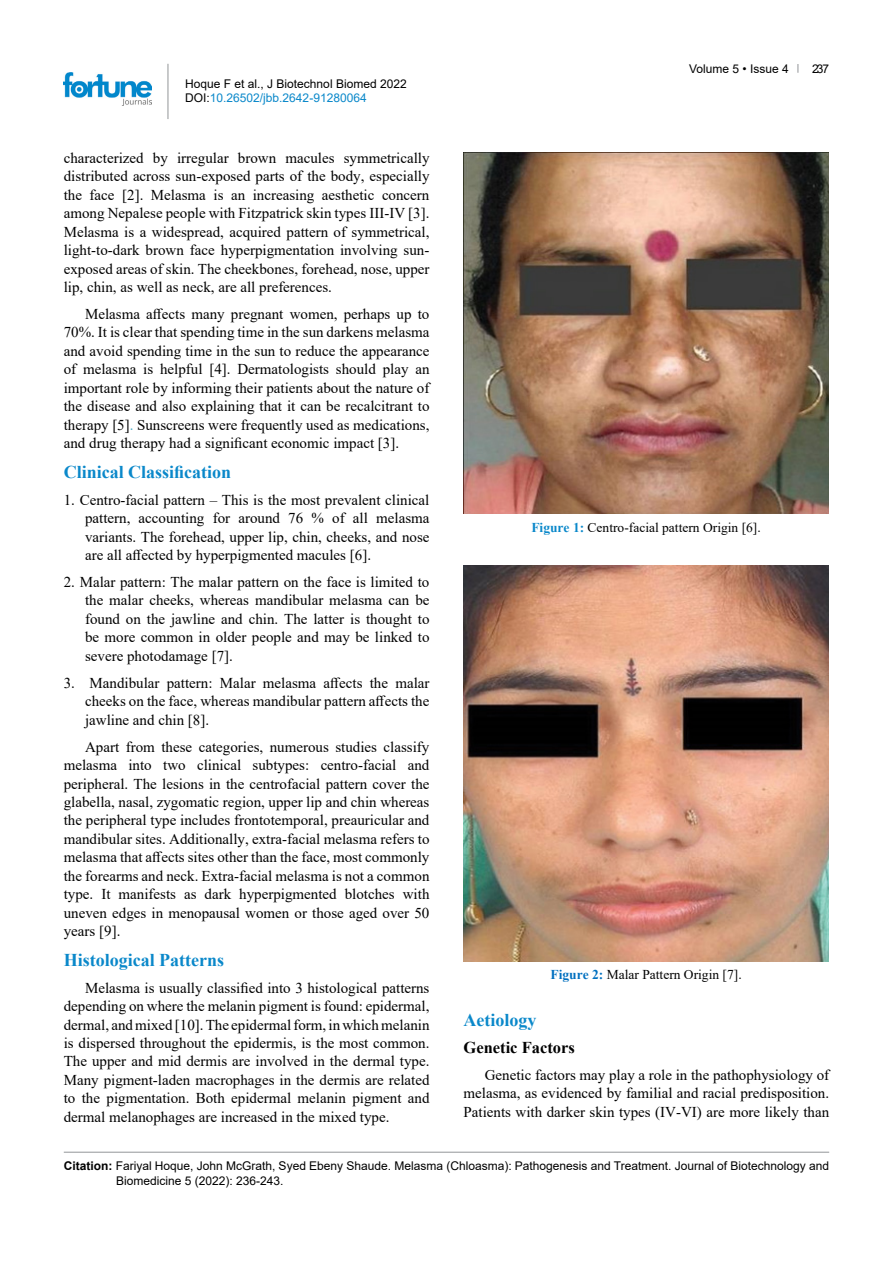
<style>
.page{position:relative;width:893px;height:1263px;background:#fff}
.page>*{position:absolute;margin:0;border:0;box-sizing:border-box;transform-origin:0 0}
.t1{font:700 18px "Times New Roman";color:#0a88ca}
.t2{font:700 16.5px "Times New Roman";color:#000}
.t3{font:15px/18.5px "Times New Roman";color:#000;text-align:justify}
.t4{font:13.5px "Times New Roman";color:#000}
.t5{font:12px/14.4px "Arial";color:#000}
.s1{color:#0a88ca}
.s2{color:#4bacc6}
.s3{font-style:inherit}
.s4{font-weight:700;color:#0a88ca}
.s5{font-weight:700;color:#0070c0}
.s6{font-weight:700}
</style>
<div class="page">
<hr style="left:168px;top:64px;width:1px;height:55px;background:#939598">
<img style="left:64px;top:72px;width:88px;height:33px">
<hr style="left:64px;top:1152px;width:765px;height:1px;background:#939598">
<img style="left:463px;top:152px;width:366px;height:362px">
<img style="left:463px;top:566px;width:366px;height:395px">
<p class="t5" style="left:185px;top:76px;width:223px">Hoque F et al., J Biotechnol Biomed 2022<br>DOI:<span class="s1">10.26502/jbb.2642-91280064</span></p>
<p class="t3" style="left:64px;top:148px;width:367px">characterized by irregular brown macules symmetrically distributed across sun-exposed parts of the body, especially the face [2]. Melasma is an increasing aesthetic concern among Nepalese people with Fitzpatrick skin types III-IV [3].<br>Melasma is a widespread, acquired pattern of symmetrical, light-to-dark brown face hyperpigmentation involving sun&shy;exposed areas of skin. The cheekbones, forehead, nose, upper lip, chin, as well as neck, are all preferences.</p>
<p class="t3" style="left:64px;top:304px;width:367px;text-indent:21px">Melasma affects many pregnant women, perhaps up to 70%. It is clear that spending time in the sun darkens melasma and avoid spending time in the sun to reduce the appearance of melasma is helpful [4]. Dermatologists should play an important role by informing their patients about the nature of the disease and also explaining that it can be recalcitrant to therapy [5]<span class="s2">.</span> Sunscreens were frequently used as medications, and drug therapy had a significant economic impact [3].</p>
<p class="t1" style="left:64px;top:459px;width:169px">Clinical Classification</p>
<p class="t3" style="left:85px;top:490px;width:346px;text-indent:-21px">1. Centro-facial pattern – This is the most prevalent clinical pattern, accounting for around 76 % of all melasma variants. The forehead, upper lip, chin, cheeks, and nose are all affected by hyperpigmented macules [6].</p>
<p class="t3" style="left:85px;top:572px;width:346px;text-indent:-21px">2. Malar pattern: The malar pattern on the face is limited to the malar cheeks, whereas mandibular melasma can be found on the jawline and chin. The latter is thought to be more common in older people and may be linked to severe photodamage [7].</p>
<p class="t3" style="left:85px;top:673px;width:346px;text-indent:-21px">3. Mandibular pattern: Malar melasma affects the malar cheeks on the face, whereas mandibular pattern affects the jawline and chin [8].</p>
<p class="t3" style="left:64px;top:737px;width:367px;text-indent:21px">Apart from these categories, numerous studies classify melasma into two clinical subtypes: centro-facial and peripheral. The lesions in the centrofacial pattern cover the glabella, nasal, zygomatic region, upper lip and chin whereas the peripheral type includes frontotemporal, preauricular and mandibular sites. Additionally, extra-facial melasma refers to melasma that affects sites other than the face, most commonly the forearms and neck. Extra-facial melasma is not a common type. It manifests as dark hyperpigmented blotches with uneven edges in menopausal women or those aged over 50 years [9].</p>
<p class="t1" style="left:64px;top:947px;width:162px">Histological Patterns</p>
<p class="t3" style="left:64px;top:978px;width:367px;text-indent:21px">Melasma is usually classified into 3 histological patterns depending on where the melanin pigment is found: epidermal, dermal, and mixed [10]. The epidermal form, in which melanin is dispersed throughout the epidermis, is the most common.<br>The upper and mid dermis are involved in the dermal type.<br>Many pigment-laden macrophages in the dermis are related to the pigmentation. Both epidermal melanin pigment and dermal melanophages are increased in the mixed type.</p>
<p class="t5" style="left:689px;top:61px;width:101px">Volume 5 • Issue 4</p>
<p class="t5" style="left:812px;top:61px;width:19px">23<span class="s3">7</span></p>
<p class="t4" style="left:531px;top:518px;width:231px"><span class="s4">Figure 1:</span> Centro-facial pattern Origin [6].</p>
<p class="t4" style="left:550px;top:965px;width:193px"><span class="s5">Figure 2:</span> Malar Pattern Origin [7].</p>
<p class="t1" style="left:463px;top:1007px;width:74px">Aetiology</p>
<p class="t2" style="left:463px;top:1035px;width:113px">Genetic Factors</p>
<p class="t3" style="left:463px;top:1065px;width:367px;text-indent:21px">Genetic factors may play a role in the pathophysiology of melasma, as evidenced by familial and racial predisposition.<br>Patients with darker skin types (IV-VI) are more likely than</p>
<p class="t5" style="left:116px;top:1158px;width:715px;line-height:15px;text-indent:-52px"><span class="s6">Citation:</span> Fariyal Hoque, John McGrath, Syed Ebeny Shaude. Melasma (Chloasma): Pathogenesis and Treatment. Journal of Biotechnology and<br>Biomedicine 5 (2022): 23<span class="s3">6</span>-24<span class="s3">3</span>.</p>
</div>
